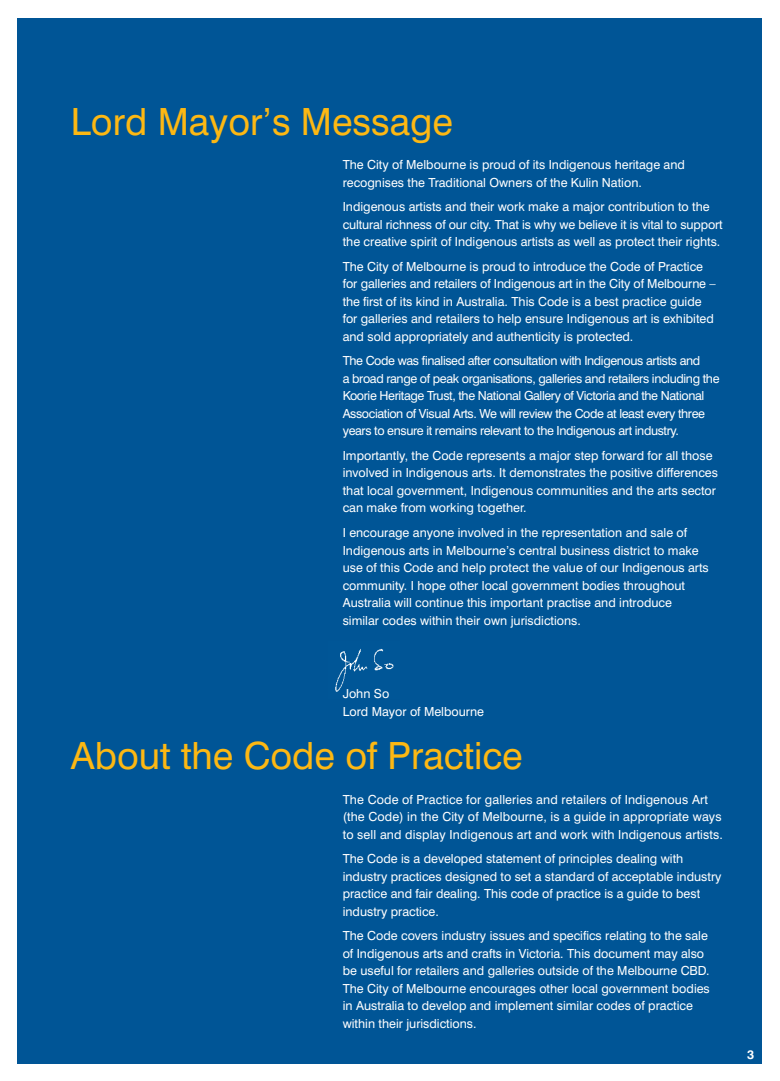
<style>
.page{position:relative;width:780px;height:1081px;background:#fff}
.page>*{position:absolute;margin:0;border:0;box-sizing:border-box;transform-origin:0 0}
.t1{font:37.5px "Swiss 721 BT";color:#fdb813}
.t2{font:12.5px/17.5px "Swiss 721 BT";color:#fff}
.t3{font:12.5px/17.5px "Swiss 721 BT";letter-spacing:-.03em;color:#fff}
.t4{font:700 12.5px "Swiss 721 BT";color:#fff}
</style>
<div class="page">
<div style="left:18px;top:18px;width:744px;height:1045px;background:#005596"></div>
<img style="left:335px;top:648px;width:59px;height:44px">
<h1 class="t1" style="left:71px;top:99px;width:383px">Lord Mayor’s Message</h1>
<p class="t2" style="left:343px;top:156px;width:344px">The City of Melbourne is proud of its Indigenous heritage and recognises the Traditional Owners of the Kulin Nation.</p>
<p class="t2" style="left:343px;top:198px;width:381px">Indigenous artists and their work make a major contribution to the cultural richness of our city. That is why we believe it is vital to support the creative spirit of Indigenous artists as well as protect their rights.</p>
<p class="t2" style="left:343px;top:257px;width:374px">The City of Melbourne is proud to introduce the Code of Practice for galleries and retailers of Indigenous art in the City of Melbourne – the first of its kind in Australia. This Code is a best practice guide for galleries and retailers to help ensure Indigenous art is exhibited and sold appropriately and authenticity is protected.</p>
<p class="t3" style="left:343px;top:352px;width:378px">The Code was finalised after consultation with Indigenous artists and<br>a broad range of peak organisations, galleries and retailers including the Koorie Heritage Trust, the National Gallery of Victoria and the National Association of Visual Arts. We will review the Code at least every three years to ensure it remains relevant to the Indigenous art industry.</p>
<p class="t2" style="left:343px;top:447px;width:377px">Importantly, the Code represents a major step forward for all those involved in Indigenous arts. It demonstrates the positive differences that local government, Indigenous communities and the arts sector can make from working together.</p>
<p class="t2" style="left:343px;top:524px;width:367px">I encourage anyone involved in the representation and sale of Indigenous arts in Melbourne’s central business district to make use of this Code and help protect the value of our Indigenous arts community. I hope other local government bodies throughout Australia will continue this important practise and introduce similar codes within their own jurisdictions.</p>
<p class="t2" style="left:343px;top:685px;width:143px">John So<br>Lord Mayor of Melbourne</p>
<h1 class="t1" style="left:71px;top:733px;width:453px">About the Code of Practice</h1>
<p class="t2" style="left:343px;top:790px;width:381px">The Code of Practice for galleries and retailers of Indigenous Art (the Code) in the City of Melbourne, is a guide in appropriate ways to sell and display Indigenous art and work with Indigenous artists.</p>
<p class="t2" style="left:343px;top:850px;width:380px">The Code is a developed statement of principles dealing with industry practices designed to set a standard of acceptable industry practice and fair dealing. This code of practice is a guide to best industry practice.</p>
<p class="t2" style="left:343px;top:927px;width:368px">The Code covers industry issues and specifics relating to the sale of Indigenous arts and crafts in Victoria. This document may also be useful for retailers and galleries outside of the Melbourne CBD.<br>The City of Melbourne encourages other local government bodies in Australia to develop and implement similar codes of practice within their jurisdictions.</p>
<p class="t4" style="left:747px;top:1047px;width:9px">3</p>
</div>
